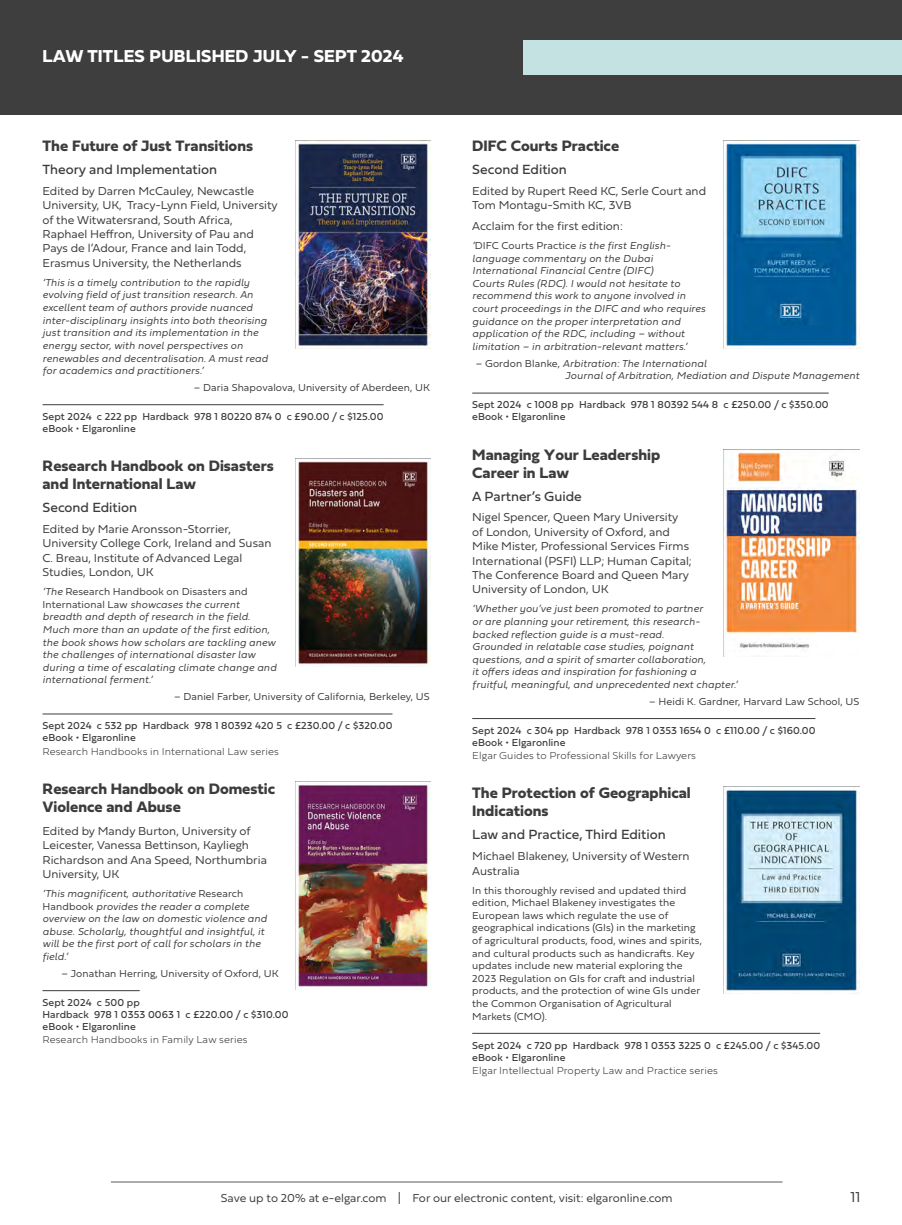
<style>
.page{position:relative;width:902px;height:1225px;background:#fff}
.page>*{position:absolute;margin:0;border:0;box-sizing:border-box;transform-origin:0 0}
.t1{font:700 18px "Fieldwork Hum";letter-spacing:.01em;color:#fff}
.t2{font:700 15.75px/18px "Fieldwork Hum";color:#3c3c3b}
.t3{font:15px "Fieldwork Hum Light";color:#3c3c3b}
.t4{font:13.8px "Fieldwork Hum";color:#3c3c3b}
.t5{font:12px/14.4px "Fieldwork Hum Light";color:#3c3c3b}
.t6{font:italic 300 10.5px/12.6px "Fieldwork";letter-spacing:.01em;color:#3c3c3b}
.t7{font:10.5px/12.6px "Fieldwork Hum Light";letter-spacing:.01em;color:#3c3c3b}
.t8{font:10.5px/12px "Fieldwork Hum";letter-spacing:.01em;color:#3c3c3b}
.t9{font:100 10.5px "Fieldwork Hum";letter-spacing:.01em;color:#3c3c3b}
.s1{font-family:"Fieldwork";font-weight:300;font-style:italic}
.s2{font-family:"Fieldwork Hum Light";font-weight:400;font-style:normal}
.s3{font-size:18px}
</style>
<div class="page">
<hr style="left:111px;top:1181px;width:671px;height:1px;background:#3c3c3b">
<hr style="left:472px;top:393px;width:356px;height:1px;background:#3c3c3b">
<hr style="left:472px;top:718px;width:343px;height:1px;background:#3c3c3b">
<hr style="left:472px;top:1033px;width:348px;height:1px;background:#3c3c3b">
<hr style="left:43px;top:404px;width:340px;height:1px;background:#3c3c3b">
<hr style="left:43px;top:713px;width:349px;height:1px;background:#3c3c3b">
<hr style="left:43px;top:990px;width:97px;height:1px;background:#3c3c3b">
<div style="left:0;top:0;width:901px;height:115px;background:#3d3e3d"></div>
<div style="left:523px;top:40px;width:378px;height:34px;background:#c5e2e3"></div>
<img style="left:295px;top:141px;width:135px;height:207px">
<img style="left:295px;top:459px;width:135px;height:207px">
<img style="left:295px;top:782px;width:135px;height:207px">
<img style="left:723px;top:141px;width:136px;height:207px">
<img style="left:723px;top:449px;width:136px;height:208px">
<img style="left:723px;top:786px;width:136px;height:208px">
<h1 class="t1" style="left:43px;top:42px;width:362px">LAW TITLES PUBLISHED JULY - SEPT 2024</h1>
<h2 class="t2" style="left:43px;top:136px;width:212px">The Future of Just Transitions</h2>
<h3 class="t4" style="left:43px;top:159px;width:176px">Theory and Implementation</h3>
<p class="t5" style="left:43px;top:183px;width:236px">Edited by Darren McCauley, Newcastle University, UK, Tracy-Lynn Field, University of the Witwatersrand, South Africa, Raphael Heffron, University of Pau and Pays de l’Adour, France and Iain Todd, Erasmus University, the Netherlands</p>
<p class="t6" style="left:43px;top:275px;width:227px">‘This is a timely contribution to the rapidly evolving field of just transition research. An excellent team of authors provide nuanced inter-disciplinary insights into both theorising just transition and its implementation in the energy sector, with novel perspectives on renewables and decentralisation. A must read for academics and practitioners.’</p>
<p class="t7" style="left:194px;top:381px;width:237px">– Daria Shapovalova, University of Aberdeen, UK</p>
<p class="t8" style="left:43px;top:410px;width:342px">Sept 2024 c 222 pp Hardback 978 1 80220 874 0 c £90.00 / c $125.00 eBook • Elgaronline</p>
<h2 class="t2" style="left:43px;top:456px;width:233px">Research Handbook on Disasters and International Law</h2>
<h3 class="t4" style="left:43px;top:497px;width:96px">Second Edition</h3>
<p class="t5" style="left:43px;top:521px;width:230px">Edited by Marie Aronsson-Storrier, University College Cork, Ireland and Susan C. Breau, Institute of Advanced Legal Studies, London, UK</p>
<p class="t7" style="left:43px;top:585px;width:206px"><span class="s1">‘The</span> Research Handbook on Disasters and</p>
<p class="t6" style="left:43px;top:597px;width:235px"><span class="s2">International Law</span> showcases the current breadth and depth of research in the field.<br>Much more than an update of the first edition, the book shows how scholars are tackling anew the challenges of international disaster law during a time of escalating climate change and international ferment.’</p>
<p class="t7" style="left:174px;top:690px;width:257px">– Daniel Farber, University of California, Berkeley, US</p>
<p class="t8" style="left:43px;top:719px;width:351px">Sept 2024 c 532 pp Hardback 978 1 80392 420 5 c £230.00 / c $320.00 eBook • Elgaronline</p>
<p class="t9" style="left:43px;top:743px;width:238px">Research Handbooks in International Law series</p>
<h2 class="t2" style="left:43px;top:779px;width:234px">Research Handbook on Domestic<br>Violence and Abuse</h2>
<p class="t5" style="left:43px;top:823px;width:226px">Edited by Mandy Burton, University of Leicester, Vanessa Bettinson, Kayliegh Richardson and Ana Speed, Northumbria University, UK</p>
<p class="t6" style="left:43px;top:886px;width:226px">‘This magnificent, authoritative <span class="s2">Research Handbook</span> provides the reader a complete overview on the law on domestic violence and abuse. Scholarly, thoughtful and insightful, it will be the first port of call for scholars in the field.’</p>
<p class="t7" style="left:62px;top:966px;width:218px">– Jonathan Herring, University of Oxford, UK</p>
<p class="t8" style="left:43px;top:996px;width:247px">Sept 2024 c 500 pp<br>Hardback 978 1 0353 0063 1 c £220.00 / c $310.00 eBook • Elgaronline</p>
<p class="t9" style="left:43px;top:1031px;width:207px">Research Handbooks in Family Law series</p>
<h2 class="t2" style="left:472px;top:136px;width:148px">DIFC Courts Practice</h2>
<h3 class="t4" style="left:472px;top:159px;width:96px">Second Edition</h3>
<p class="t5" style="left:472px;top:183px;width:235px">Edited by Rupert Reed KC, Serle Court and<br>Tom Montagu-Smith KC, 3VB</p>
<p class="t5" style="left:472px;top:218px;width:152px">Acclaim for the first edition:</p>
<p class="t6" style="left:472px;top:239px;width:235px">‘<span class="s2">DIFC Courts Practice</span> is the first English&shy;language commentary on the Dubai International Financial Centre (DIFC)<br>Courts Rules (RDC). I would not hesitate to recommend this work to anyone involved in court proceedings in the DIFC and who requires guidance on the proper interpretation and application of the RDC, including – without limitation – in arbitration-relevant matters.’</p>
<p class="t6" style="left:565px;top:356px;width:296px;text-indent:-89px"><span class="s2">– Gordon Blanke,</span> Arbitration: The International<br>Journal of Arbitration, Mediation and Dispute Management</p>
<p class="t8" style="left:472px;top:398px;width:358px">Sept 2024 c 1008 pp Hardback 978 1 80392 544 8 c £250.00 / c $350.00 eBook • Elgaronline</p>
<h2 class="t2" style="left:472px;top:445px;width:189px">Managing Your Leadership<br>Career in Law</h2>
<h3 class="t4" style="left:472px;top:485px;width:111px">A Partner’s Guide</h3>
<p class="t5" style="left:472px;top:509px;width:221px">Nigel Spencer, Queen Mary University of London, University of Oxford, and Mike Mister, Professional Services Firms International (PSFI) LLP; Human Capital; The Conference Board and Queen Mary University of London, UK</p>
<p class="t6" style="left:472px;top:602px;width:267px">‘Whether you’ve just been promoted to partner<br>or are planning your retirement, this research&shy;backed reflection guide is a must-read.<br>Grounded in relatable case studies, poignant questions, and a spirit of smarter collaboration,<br>it offers ideas and inspiration for fashioning a<br>fruitful, meaningful, and unprecedented next chapter.’</p>
<p class="t7" style="left:649px;top:694px;width:212px">– Heidi K. Gardner, Harvard Law School, US</p>
<p class="t8" style="left:472px;top:724px;width:344px">Sept 2024 c 304 pp Hardback 978 1 0353 1654 0 c £110.00 / c $160.00 eBook • Elgaronline</p>
<p class="t9" style="left:472px;top:747px;width:225px">Elgar Guides to Professional Skills for Lawyers</p>
<h2 class="t2" style="left:472px;top:783px;width:220px">The Protection of Geographical<br>Indications</h2>
<h3 class="t4" style="left:472px;top:824px;width:195px">Law and Practice, Third Edition</h3>
<p class="t5" style="left:472px;top:848px;width:219px">Michael Blakeney, University of Western<br>Australia</p>
<p class="t7" style="left:472px;top:883px;width:231px">In this thoroughly revised and updated third edition, Michael Blakeney investigates the European laws which regulate the use of geographical indications (GIs) in the marketing of agricultural products, food, wines and spirits, and cultural products such as handicrafts. Key updates include new material exploring the 2023 Regulation on GIs for craft and industrial products, and the protection of wine GIs under the Common Organisation of Agricultural Markets (CMO).</p>
<p class="t8" style="left:472px;top:1038px;width:349px">Sept 2024 c 720 pp Hardback 978 1 0353 3225 0 c £245.00 / c $345.00 eBook • Elgaronline</p>
<p class="t9" style="left:472px;top:1062px;width:247px">Elgar Intellectual Property Law and Practice series</p>
<p class="t5" style="left:221px;top:1190px;width:453px">Save up to 20% at e-elgar.com <span class="s3">I</span> For our electronic content, visit: elgaronline.com</p>
<h3 class="t3" style="left:850px;top:1184px;width:12px">11</h3>
</div>
